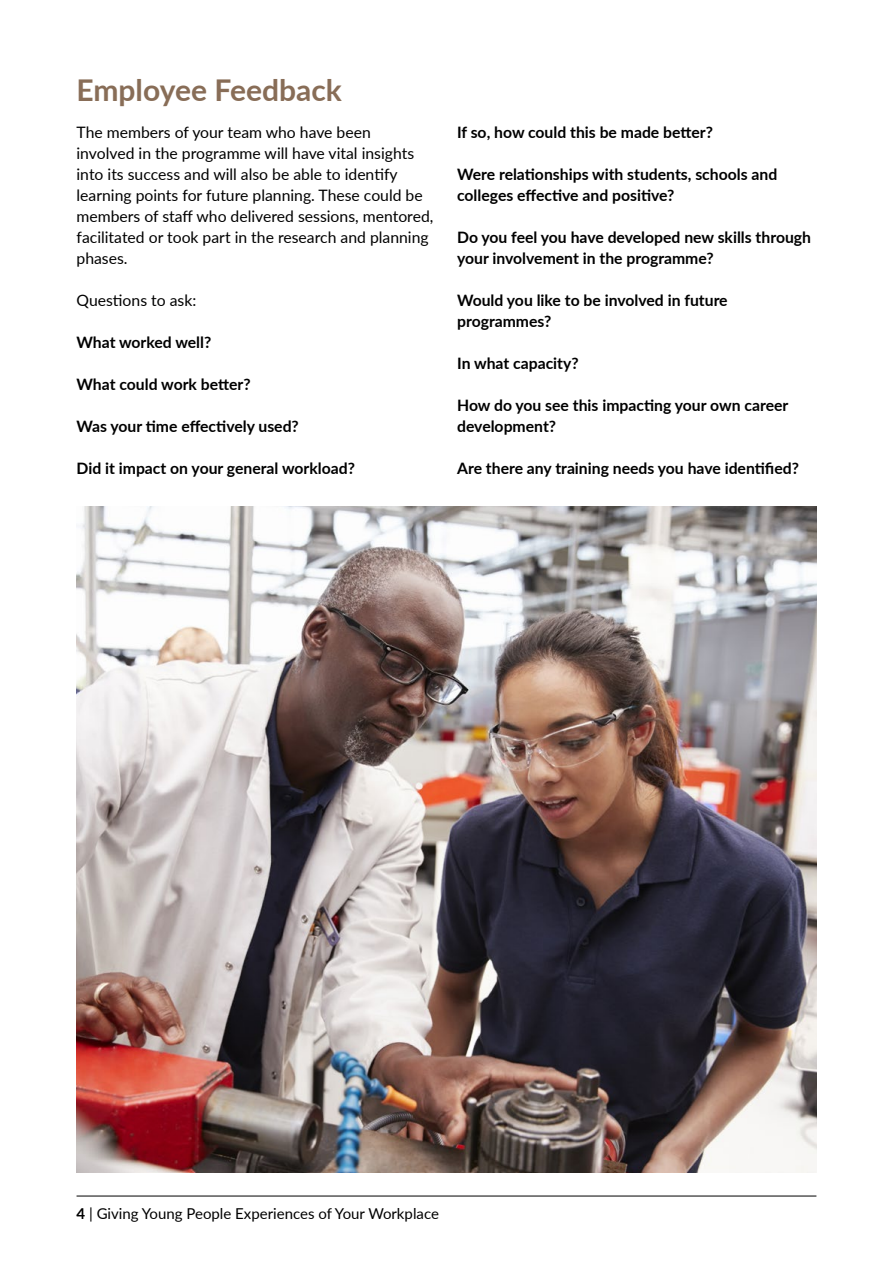
<style>
.page{position:relative;width:893px;height:1263px;background:#fff}
.page>*{position:absolute;margin:0;border:0;box-sizing:border-box;transform-origin:0 0}
.t1{font:700 30px "Lato";color:#886d57}
.t2{font:700 15.75px/21px "Lato";color:#000}
.t3{font:15.75px/21px "Lato";color:#000}
.t4{font:15px "Lato";color:#000}
.s1{font-weight:700}
</style>
<div class="page">
<hr style="left:77px;top:1196px;width:739px;height:1px;background:#000">
<img style="left:77px;top:507px;width:739px;height:665px">
<h1 class="t1" style="left:77px;top:68px;width:267px">Employee Feedback</h1>
<p class="t3" style="left:77px;top:121px;width:358px">The members of your team who have been<br>involved in the programme will have vital insights into its success and will also be able to identify learning points for future planning. These could be members of staff who delivered sessions, mentored, facilitated or took part in the research and planning phases.</p>
<p class="t3" style="left:77px;top:289px;width:121px">Questions to ask:</p>
<p class="t2" style="left:77px;top:331px;width:136px">What worked well?</p>
<p class="t2" style="left:77px;top:373px;width:176px">What could work better?</p>
<p class="t2" style="left:77px;top:415px;width:224px">Was your time effectively used?</p>
<p class="t2" style="left:77px;top:457px;width:280px">Did it impact on your general workload?</p>
<p class="t2" style="left:457px;top:121px;width:257px">If so, how could this be made better?</p>
<p class="t2" style="left:457px;top:163px;width:322px">Were relationships with students, schools and colleges effective and positive?</p>
<p class="t2" style="left:457px;top:226px;width:355px">Do you feel you have developed new skills through your involvement in the programme?</p>
<p class="t2" style="left:457px;top:289px;width:272px">Would you like to be involved in future programmes?</p>
<p class="t2" style="left:457px;top:352px;width:123px">In what capacity?</p>
<p class="t2" style="left:457px;top:394px;width:333px">How do you see this impacting your own career development?</p>
<p class="t2" style="left:457px;top:457px;width:343px">Are there any training needs you have identified?</p>
<p class="t4" style="left:77px;top:1203px;width:364px"><span class="s1">4</span> | Giving Young People Experiences of Your Workplace</p>
</div>
